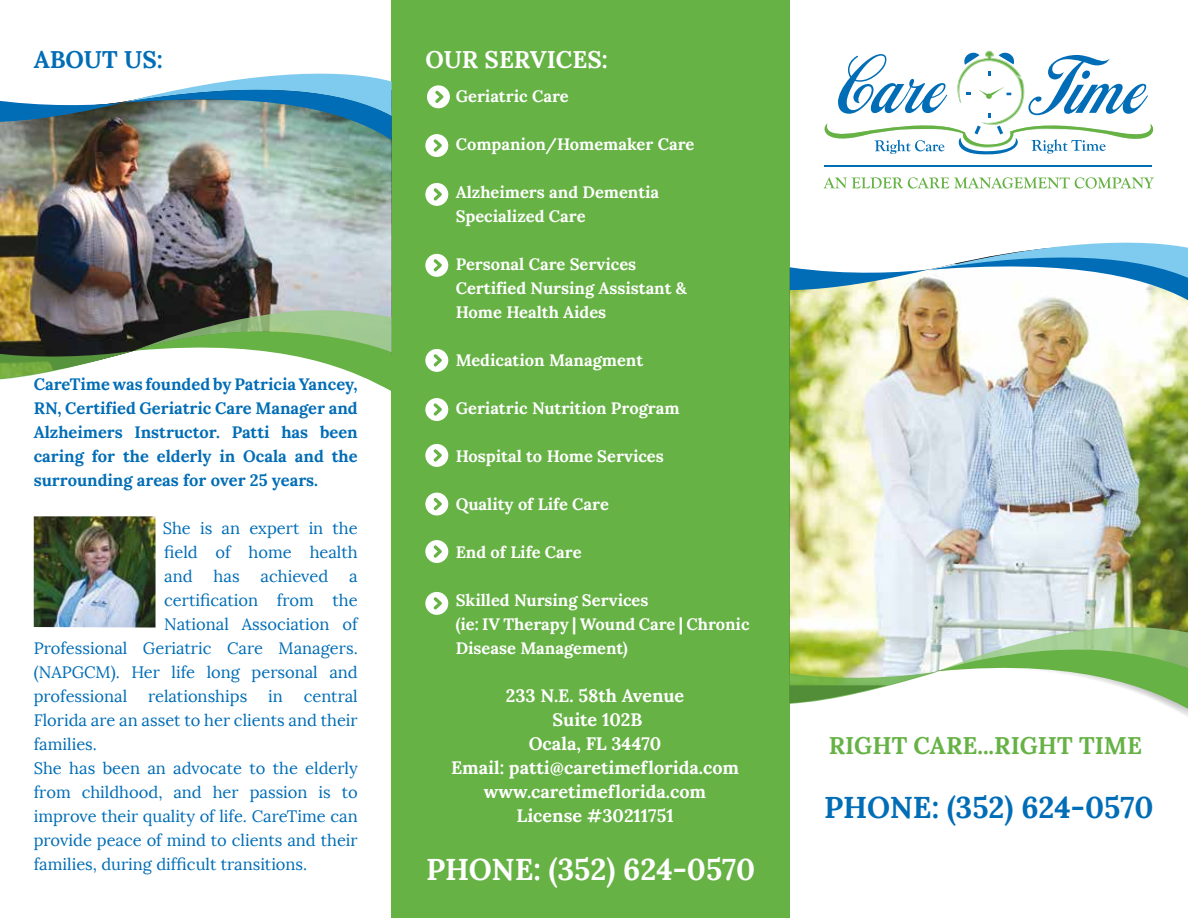
<style>
.page{position:relative;width:1188px;height:918px;background:#fff}
.page>*{position:absolute;margin:0;border:0;box-sizing:border-box;transform-origin:0 0}
.t1{font:700 30px "Lora";color:#006db6}
.t2{font:700 30px "Lora";color:#fff}
.t3{font:700 24px "Lora";color:#66b245}
.t4{font:700 24px "Lora";color:#fff}
.t5{font:700 24px "Lora";color:#006db6}
.t6{font:700 18px/24px "Lora";color:#fff;text-align:center}
.t7{font:16.5px/24px "Lora";color:#006db6;text-align:justify}
.t8{font:700 16.5px/24px "Lora";color:#fff}
.t9{font:700 16.5px/24px "Lora";color:#006db6;text-align:justify}
</style>
<div class="page">
<div style="left:392px;top:0;width:398px;height:918px;background:#66b245"></div>
<img style="left:790px;top:308px;width:398px;height:309px">
<svg style="left:790px;top:617px;width:398px;height:100px"></svg>
<svg style="left:790px;top:242px;width:398px;height:66px"></svg>
<svg style="left:427px;top:85px;width:23px;height:23px"></svg>
<svg style="left:425px;top:134px;width:23px;height:23px"></svg>
<svg style="left:425px;top:349px;width:23px;height:23px"></svg>
<svg style="left:425px;top:398px;width:23px;height:23px"></svg>
<svg style="left:425px;top:444px;width:23px;height:23px"></svg>
<svg style="left:425px;top:254px;width:23px;height:23px"></svg>
<svg style="left:425px;top:183px;width:23px;height:23px"></svg>
<svg style="left:425px;top:493px;width:23px;height:23px"></svg>
<svg style="left:425px;top:540px;width:23px;height:23px"></svg>
<img style="left:0;top:140px;width:392px;height:161px">
<svg style="left:0;top:301px;width:392px;height:90px"></svg>
<svg style="left:0;top:68px;width:392px;height:72px"></svg>
<hr style="left:825px;top:165px;width:327px;height:2px;background:#006db6">
<svg style="left:824px;top:177px;width:330px;height:12px"></svg>
<svg style="left:824px;top:51px;width:330px;height:104px"></svg>
<svg style="left:425px;top:592px;width:23px;height:23px"></svg>
<img style="left:34px;top:516px;width:122px;height:112px">
<h2 class="t5" style="left:34px;top:43px;width:130px">ABOUT US:</h2>
<p class="t9" style="left:34px;top:372px;width:325px">CareTime was founded by Patricia Yancey, RN, Certified Geriatric Care Manager and Alzheimers Instructor. Patti has been caring for the elderly in Ocala and the surrounding areas for over 25 years.</p>
<p class="t7" style="left:163px;top:517px;width:197px">She is an expert in the field of home health and</p>
<p class="t7" style="left:214px;top:565px;width:28px">has</p>
<p class="t7" style="left:261px;top:565px;width:69px">achieved</p>
<p class="t7" style="left:349px;top:565px;width:10px">a</p>
<p class="t7" style="left:164px;top:589px;width:195px">certification from the</p>
<p class="t7" style="left:164px;top:613px;width:195px">National Association of</p>
<p class="t7" style="left:34px;top:637px;width:325px">Professional Geriatric Care Managers.</p>
<p class="t7" style="left:34px;top:661px;width:326px">(NAPGCM). Her life long personal and</p>
<p class="t7" style="left:34px;top:685px;width:95px">professional</p>
<p class="t7" style="left:148px;top:685px;width:101px">relationships</p>
<p class="t7" style="left:268px;top:685px;width:16px">in</p>
<p class="t7" style="left:34px;top:685px;width:326px;text-align:left;text-indent:270px">central Florida are an asset to her clients and their families.<br>She has been an advocate to the elderly from childhood, and her passion is to improve their quality of life. CareTime can provide peace of mind to clients and their families, during difficult transitions.</p>
<h2 class="t4" style="left:425px;top:43px;width:184px">OUR SERVICES:</h2>
<p class="t8" style="left:456px;top:84px;width:114px">Geriatric Care</p>
<p class="t8" style="left:456px;top:132px;width:240px">Companion/Homemaker Care</p>
<p class="t8" style="left:456px;top:180px;width:205px">Alzheimers and Dementia<br>Specialized Care</p>
<p class="t8" style="left:456px;top:252px;width:233px">Personal Care Services<br>Certified Nursing Assistant &amp;<br>Home Health Aides</p>
<p class="t8" style="left:456px;top:348px;width:189px">Medication Managment</p>
<p class="t8" style="left:456px;top:396px;width:225px">Geriatric Nutrition Program</p>
<p class="t8" style="left:456px;top:444px;width:210px">Hospital to Home Services</p>
<p class="t8" style="left:456px;top:492px;width:155px">Quality of Life Care</p>
<p class="t8" style="left:456px;top:540px;width:127px">End of Life Care</p>
<p class="t8" style="left:456px;top:588px;width:295px">Skilled Nursing Services<br>(ie: IV Therapy | Wound Care | Chronic<br>Disease Management)</p>
<p class="t6" style="left:451px;top:684px;width:290px">233 N.E. 58th Avenue<br>Suite 102B<br>Ocala, FL 34470<br>Email: patti@caretimeflorida.com www.caretimeflorida.com<br>License #30211751</p>
<h1 class="t2" style="left:426px;top:850px;width:331px">PHONE: (352) 624-0570</h1>
<h2 class="t3" style="left:829px;top:730px;width:315px">RIGHT CARE...RIGHT TIME</h2>
<h1 class="t1" style="left:824px;top:788px;width:331px">PHONE: (352) 624-0570</h1>
</div>
